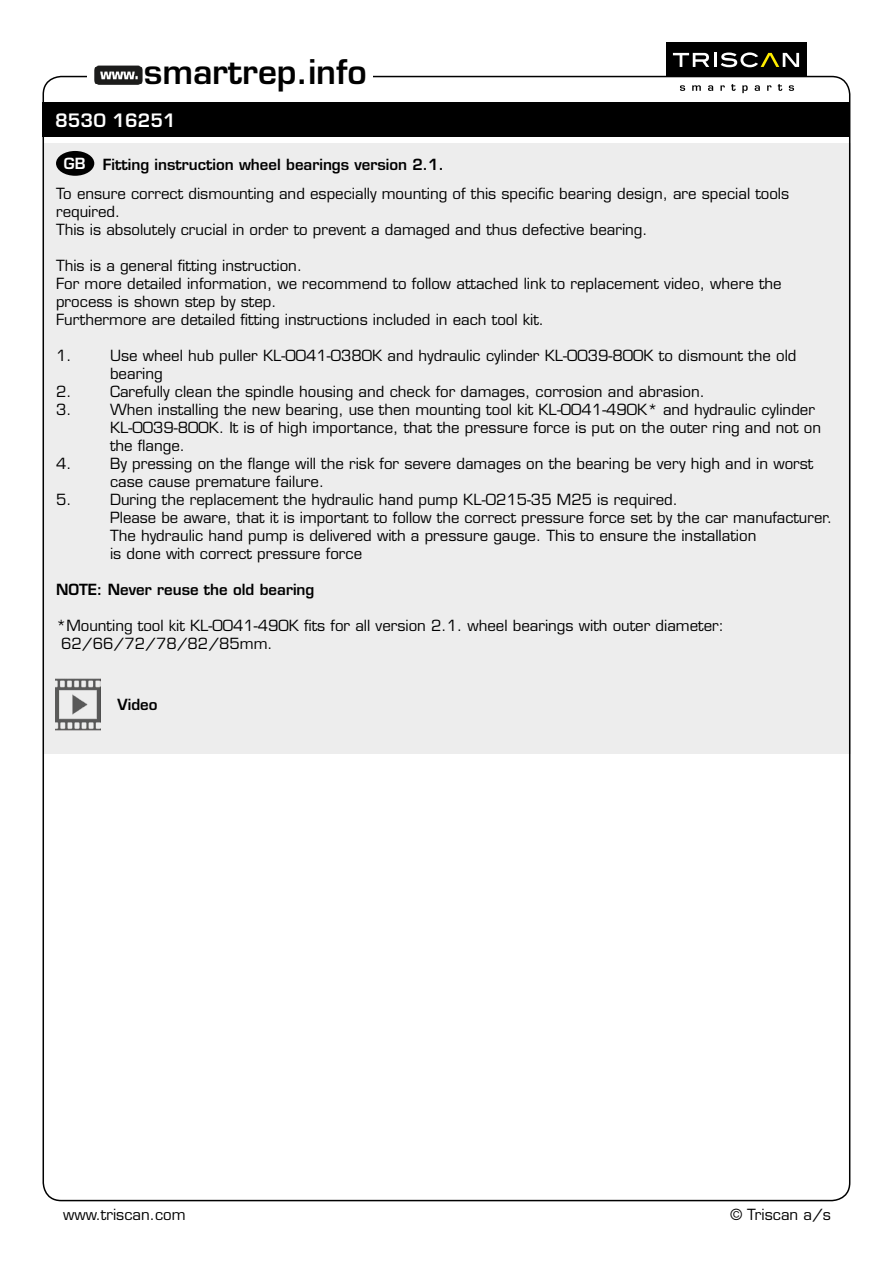
<style>
.page{position:relative;width:893px;height:1263px;background:#fff}
.page>*{position:absolute;margin:0;border:0;box-sizing:border-box;transform-origin:0 0}
.t1{font:600 33.15px "Eurostile LT Std";color:#000}
.t2{font:600 18px "Eurostile LT Std";color:#fff}
.t3{font:15px/18px "Eurostile LT Std";color:#000}
.t4{font:600 15px "Eurostile LT Std";color:#000}
.s1{font-weight:600;color:#fff}
.s2{font-weight:600}
</style>
<div class="page">
<div style="left:43px;top:103px;width:807px;height:34px;background:#000"></div>
<div style="left:44px;top:144px;width:806px;height:610px;background:#ededed"></div>
<div style="left:56px;top:151px;width:38px;height:25px;background:#000;border-radius:50%"></div>
<img style="left:55px;top:678px;width:46px;height:52px">
<div style="left:666px;top:43px;width:140px;height:34px;background:#000"></div>
<svg style="left:673px;top:53px;width:36px;height:14px"></svg>
<hr style="left:714px;top:53px;width:3px;height:14px;background:#fff">
<svg style="left:721px;top:52px;width:78px;height:15px"></svg>
<svg style="left:680px;top:85px;width:5px;height:6px"></svg>
<svg style="left:692px;top:85px;width:9px;height:6px"></svg>
<svg style="left:708px;top:85px;width:5px;height:6px"></svg>
<svg style="left:720px;top:85px;width:5px;height:6px"></svg>
<svg style="left:731px;top:84px;width:5px;height:7px"></svg>
<svg style="left:742px;top:85px;width:6px;height:8px"></svg>
<svg style="left:755px;top:85px;width:5px;height:6px"></svg>
<svg style="left:767px;top:85px;width:4px;height:6px"></svg>
<svg style="left:778px;top:84px;width:4px;height:7px"></svg>
<svg style="left:789px;top:85px;width:5px;height:6px"></svg>
<img style="left:94px;top:65px;width:49px;height:20px">
<h1 class="t1" style="left:144px;top:51px;width:224px">smartrep.info</h1>
<p class="t2" style="left:55px;top:109px;width:122px">8530 16251</p>
<p class="t3" style="left:56px;top:150px;width:735px;line-height:29.4px;text-indent:8px"><span class="s1">GB</span> <span class="s2">Fitting instruction wheel bearings version 2.1.<br></span>To ensure correct dismounting and especially mounting of this specific bearing design, are special tools</p>
<p class="t3" style="left:56px;top:203px;width:593px">required.<br>This is absolutely crucial in order to prevent a damaged and thus defective bearing.</p>
<p class="t3" style="left:56px;top:257px;width:727px">This is a general fitting instruction.<br>For more detailed information, we recommend to follow attached link to replacement video, where the process is shown step by step.<br>Furthermore are detailed fitting instructions included in each tool kit.</p>
<p class="t3" style="left:56px;top:347px;width:17px">1.</p>
<p class="t3" style="left:110px;top:347px;width:688px">Use wheel hub puller KL-0041-0380K and hydraulic cylinder KL-0039-800K to dismount the old bearing</p>
<p class="t3" style="left:56px;top:383px;width:17px">2.</p>
<p class="t3" style="left:110px;top:383px;width:596px">Carefully clean the spindle housing and check for damages, corrosion and abrasion.</p>
<p class="t3" style="left:56px;top:401px;width:17px">3.</p>
<p class="t3" style="left:110px;top:401px;width:712px">When installing the new bearing, use then mounting tool kit KL-0041-490K* and hydraulic cylinder<br>KL-0039-800K. It is of high importance, that the pressure force is put on the outer ring and not on the flange.</p>
<p class="t3" style="left:56px;top:455px;width:17px">4.</p>
<p class="t3" style="left:110px;top:455px;width:705px">By pressing on the flange will the risk for severe damages on the bearing be very high and in worst case cause premature failure.</p>
<p class="t3" style="left:56px;top:491px;width:17px">5.</p>
<p class="t3" style="left:110px;top:491px;width:724px">During the replacement the hydraulic hand pump KL-0215-35 M25 is required.<br>Please be aware, that it is important to follow the correct pressure force set by the car manufacturer.<br>The hydraulic hand pump is delivered with a pressure gauge. This to ensure the installation<br>is done with correct pressure force</p>
<p class="t4" style="left:56px;top:580px;width:260px">NOTE: Never reuse the old bearing</p>
<p class="t3" style="left:61px;top:617px;width:664px;text-indent:-5px">*Mounting tool kit KL-0041-490K fits for all version 2.1. wheel bearings with outer diameter:<br>62/66/72/78/82/85mm.</p>
<p class="t4" style="left:117px;top:695px;width:42px">Video</p>
<p class="t3" style="left:63px;top:1206px;width:124px">www.triscan.com</p>
<p class="t3" style="left:730px;top:1206px;width:102px">© Triscan a/s</p>
</div>
